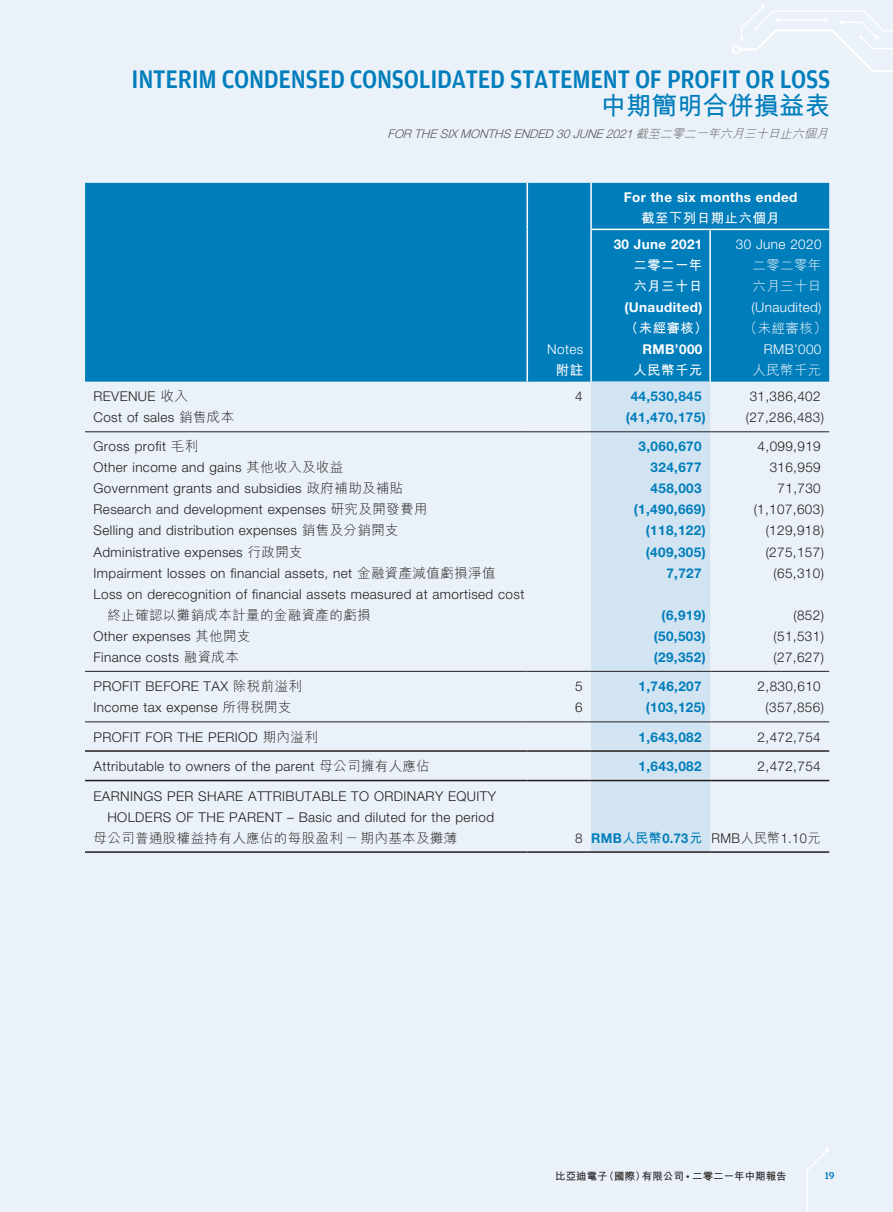
<style>
.page{position:relative;width:893px;height:1212px;background:#eaf1f8}
.page>*{position:absolute;margin:0;border:0;box-sizing:border-box;transform-origin:0 0}
.t1{font:500 27px "Amplitude";letter-spacing:-.01em;color:#007dbb;scale:.9 1}
.t2{font:700 25.5px "M Hei HK";color:#007dbb}
.t3{font:300 13.5px/21px "Helvetica Neue LT Std";letter-spacing:.03em;color:#231f20;text-align:right}
.t4{font:700 13.5px "Helvetica Neue LT Std";letter-spacing:.03em;color:#007dbb}
.t5{font:700 13.5px "Helvetica Neue LT Std";letter-spacing:.03em;color:#fff}
.t6{font:300 13.5px "M Hei HK";letter-spacing:.03em;color:#231f20}
.t7{font:700 13.5px/21px "M Hei HK";letter-spacing:.03em;color:#fff}
.t8{font:300 13.5px "Helvetica Neue LT Std";letter-spacing:.03em;color:#fff}
.t9{font:300 13.5px/21px "M Hei HK";letter-spacing:.03em;color:#fff}
.t10{font:italic 300 12px "Helvetica Neue LT Std";color:#57585a}
.t11{font:700 10.5px "M Hei HK";color:#231f20}
.t12{font:500 10.5px "Amplitude";color:#007dbb}
.s1{font-family:"M Hei HK"}
.s2{font-weight:700;color:#007dbb}
.s3{font-family:"M Hei HK";font-weight:700;color:#007dbb}
.s4{font-family:"Amplitude";font-weight:400}
</style>
<div class="page">
<svg style="left:731px;top:5px;width:162px;height:67px"></svg>
<svg style="left:807px;top:1148px;width:22px;height:64px"></svg>
<div style="left:85px;top:183px;width:744px;height:199px;background:#007dbb"></div>
<div style="left:591px;top:382px;width:119px;height:469px;background:#d2e4f1"></div>
<hr style="left:526px;top:183px;width:2px;height:21px;background:#fff">
<hr style="left:590px;top:183px;width:2px;height:21px;background:#fff">
<hr style="left:526px;top:204px;width:2px;height:21px;background:#fff">
<hr style="left:590px;top:204px;width:2px;height:21px;background:#fff">
<hr style="left:526px;top:229px;width:2px;height:22px;background:#fff">
<hr style="left:590px;top:230px;width:2px;height:21px;background:#fff">
<hr style="left:526px;top:251px;width:2px;height:42px;background:#fff">
<hr style="left:590px;top:251px;width:2px;height:42px;background:#fff">
<hr style="left:526px;top:293px;width:2px;height:21px;background:#fff">
<hr style="left:590px;top:293px;width:2px;height:21px;background:#fff">
<hr style="left:526px;top:314px;width:2px;height:21px;background:#fff">
<hr style="left:590px;top:314px;width:2px;height:21px;background:#fff">
<hr style="left:526px;top:335px;width:2px;height:21px;background:#fff">
<hr style="left:590px;top:335px;width:2px;height:21px;background:#fff">
<hr style="left:526px;top:356px;width:2px;height:21px;background:#fff">
<hr style="left:590px;top:356px;width:2px;height:21px;background:#fff">
<hr style="left:590px;top:229px;width:120px;height:1px;background:#fff">
<hr style="left:710px;top:229px;width:119px;height:1px;background:#fff">
<hr style="left:709px;top:230px;width:2px;height:21px;background:#fff">
<hr style="left:709px;top:251px;width:2px;height:42px;background:#fff">
<hr style="left:709px;top:293px;width:2px;height:21px;background:#fff">
<hr style="left:709px;top:314px;width:2px;height:21px;background:#fff">
<hr style="left:709px;top:335px;width:2px;height:21px;background:#fff">
<hr style="left:709px;top:356px;width:2px;height:21px;background:#fff">
<hr style="left:85px;top:431px;width:442px;height:1px;background:#231f20">
<hr style="left:527px;top:431px;width:64px;height:1px;background:#231f20">
<hr style="left:591px;top:431px;width:119px;height:1px;background:#231f20">
<hr style="left:710px;top:431px;width:119px;height:1px;background:#231f20">
<hr style="left:85px;top:671px;width:442px;height:1px;background:#231f20">
<hr style="left:527px;top:671px;width:64px;height:1px;background:#231f20">
<hr style="left:591px;top:671px;width:119px;height:1px;background:#231f20">
<hr style="left:710px;top:671px;width:119px;height:1px;background:#231f20">
<hr style="left:85px;top:721px;width:442px;height:1px;background:#231f20">
<hr style="left:527px;top:721px;width:64px;height:1px;background:#231f20">
<hr style="left:591px;top:721px;width:119px;height:1px;background:#231f20">
<hr style="left:710px;top:721px;width:119px;height:1px;background:#231f20">
<hr style="left:85px;top:750px;width:442px;height:2px;background:#231f20">
<hr style="left:527px;top:750px;width:64px;height:2px;background:#231f20">
<hr style="left:591px;top:750px;width:119px;height:2px;background:#231f20">
<hr style="left:710px;top:750px;width:119px;height:2px;background:#231f20">
<hr style="left:85px;top:780px;width:442px;height:1px;background:#231f20">
<hr style="left:527px;top:780px;width:64px;height:1px;background:#231f20">
<hr style="left:591px;top:780px;width:119px;height:1px;background:#231f20">
<hr style="left:710px;top:780px;width:119px;height:1px;background:#231f20">
<hr style="left:85px;top:851px;width:442px;height:2px;background:#231f20">
<hr style="left:527px;top:851px;width:64px;height:2px;background:#231f20">
<hr style="left:591px;top:851px;width:119px;height:2px;background:#231f20">
<hr style="left:710px;top:851px;width:119px;height:2px;background:#231f20">
<h1 class="t1" style="left:132px;top:64px;width:778px">INTERIM CONDENSED CONSOLIDATED STATEMENT OF PROFIT OR LOSS</h1>
<h2 class="t2" style="left:601px;top:87px;width:231px">中期簡明合併損益表</h2>
<p class="t10" style="left:388px;top:126px;width:445px">FOR THE SIXMONTHS ENDED 30JUNE 2021<span class="s1">截至二零二一年六月三十日止六個月</span></p>
<p class="t5" style="left:624px;top:189px;width:175px">For the six months ended</p>
<p class="t7" style="left:641px;top:207px;width:140px">截至下列日期止六個月</p>
<p class="t5" style="left:614px;top:236px;width:90px">30 June 2021</p>
<p class="t8" style="left:736px;top:236px;width:87px">30 June 2020</p>
<p class="t7" style="left:633px;top:254px;width:71px">二零二一年六月三十日</p>
<p class="t9" style="left:752px;top:255px;width:71px">二零二零年六月三十日</p>
<p class="t5" style="left:624px;top:299px;width:80px">(Unaudited)</p>
<p class="t8" style="left:751px;top:299px;width:72px">(Unaudited)</p>
<p class="t7" style="left:625px;top:317px;width:84px">（未經審核）</p>
<p class="t9" style="left:744px;top:318px;width:84px">（未經審核）</p>
<p class="t8" style="left:547px;top:341px;width:38px">Notes</p>
<p class="t5" style="left:642px;top:341px;width:62px">RMB’000</p>
<p class="t8" style="left:764px;top:341px;width:59px">RMB’000</p>
<p class="t7" style="left:556px;top:359px;width:29px">附註</p>
<p class="t7" style="left:633px;top:359px;width:71px">人民幣千元</p>
<p class="t9" style="left:752px;top:360px;width:71px">人民幣千元</p>
<p class="t3" style="left:94px;top:385px;width:96px">REVENUE <span class="s1">收入</span></p>
<p class="t3" style="left:575px;top:385px;width:9px">4</p>
<p class="t4" style="left:631px;top:388px;width:72px">44,530,845</p>
<p class="t3" style="left:750px;top:385px;width:72px">31,386,402</p>
<p class="t3" style="left:94px;top:406px;width:142px">Cost of sales <span class="s1">銷售成本</span></p>
<p class="t4" style="left:626px;top:409px;width:81px">(41,470,175)</p>
<p class="t3" style="left:746px;top:406px;width:80px">(27,286,483)</p>
<p class="t3" style="left:94px;top:436px;width:106px">Gross profit <span class="s1">毛利</span></p>
<p class="t4" style="left:639px;top:438px;width:65px">3,060,670</p>
<p class="t3" style="left:758px;top:436px;width:65px">4,099,919</p>
<p class="t3" style="left:94px;top:457px;width:251px">Other income and gains <span class="s1">其他收入及收益</span></p>
<p class="t4" style="left:651px;top:459px;width:53px">324,677</p>
<p class="t3" style="left:770px;top:457px;width:53px">316,959</p>
<p class="t3" style="left:94px;top:478px;width:311px">Government grants and subsidies <span class="s1">政府補助及補貼</span></p>
<p class="t4" style="left:651px;top:480px;width:53px">458,003</p>
<p class="t3" style="left:777px;top:478px;width:45px">71,730</p>
<p class="t3" style="left:94px;top:499px;width:335px">Research and development expenses <span class="s1">研究及開發費用</span></p>
<p class="t4" style="left:634px;top:501px;width:73px">(1,490,669)</p>
<p class="t3" style="left:754px;top:499px;width:72px">(1,107,603)</p>
<p class="t3" style="left:94px;top:520px;width:307px">Selling and distribution expenses <span class="s1">銷售及分銷開支</span></p>
<p class="t4" style="left:646px;top:522px;width:61px">(118,122)</p>
<p class="t3" style="left:766px;top:520px;width:60px">(129,918)</p>
<p class="t3" style="left:94px;top:541px;width:211px">Administrative expenses <span class="s1">行政開支</span></p>
<p class="t4" style="left:646px;top:543px;width:61px">(409,305)</p>
<p class="t3" style="left:766px;top:541px;width:60px">(275,157)</p>
<p class="t3" style="left:94px;top:562px;width:403px">Impairment losses on financial assets, net <span class="s1">金融資產減值虧損淨值</span></p>
<p class="t4" style="left:666px;top:564px;width:37px">7,727</p>
<p class="t3" style="left:773px;top:562px;width:52px">(65,310)</p>
<p class="t3" style="left:94px;top:583px;width:432px">Loss on derecognition of financial assets measured at amortised cost</p>
<p class="t6" style="left:107px;top:608px;width:265px">終止確認以攤銷成本計量的金融資產的虧損</p>
<p class="t4" style="left:662px;top:606px;width:46px">(6,919)</p>
<p class="t3" style="left:793px;top:604px;width:32px">(852)</p>
<p class="t3" style="left:94px;top:625px;width:159px">Other expenses <span class="s1">其他開支</span></p>
<p class="t4" style="left:654px;top:627px;width:53px">(50,503)</p>
<p class="t3" style="left:773px;top:625px;width:52px">(51,531)</p>
<p class="t3" style="left:94px;top:646px;width:147px">Finance costs <span class="s1">融資成本</span></p>
<p class="t4" style="left:654px;top:648px;width:53px">(29,352)</p>
<p class="t3" style="left:773px;top:646px;width:52px">(27,627)</p>
<p class="t3" style="left:94px;top:675px;width:210px">PROFIT BEFORE TAX <span class="s1">除稅前溢利</span></p>
<p class="t3" style="left:575px;top:675px;width:9px">5</p>
<p class="t4" style="left:639px;top:678px;width:65px">1,746,207</p>
<p class="t3" style="left:758px;top:675px;width:65px">2,830,610</p>
<p class="t3" style="left:94px;top:696px;width:200px">Income tax expense <span class="s1">所得稅開支</span></p>
<p class="t3" style="left:575px;top:696px;width:9px">6</p>
<p class="t4" style="left:646px;top:699px;width:61px">(103,125)</p>
<p class="t3" style="left:766px;top:696px;width:60px">(357,856)</p>
<p class="t3" style="left:94px;top:726px;width:226px">PROFIT FOR THE PERIOD <span class="s1">期內溢利</span></p>
<p class="t4" style="left:639px;top:728px;width:65px">1,643,082</p>
<p class="t3" style="left:758px;top:726px;width:65px">2,472,754</p>
<p class="t3" style="left:94px;top:755px;width:338px">Attributable to owners of the parent <span class="s1">母公司擁有人應佔</span></p>
<p class="t4" style="left:639px;top:758px;width:65px">1,643,082</p>
<p class="t3" style="left:758px;top:755px;width:65px">2,472,754</p>
<p class="t3" style="left:94px;top:785px;width:404px">EARNINGS PER SHARE ATTRIBUTABLE TO ORDINARY EQUITY<br>HOLDERS OF THE PARENT – Basic and diluted for the period</p>
<p class="t6" style="left:94px;top:831px;width:365px">母公司普通股權益持有人應佔的每股盈利－期內基本及攤薄</p>
<p class="t3" style="left:575px;top:827px;width:247px">8 <span class="s2">RMB</span><span class="s3">人民幣</span><span class="s2">0.73</span><span class="s3">元</span> RMB<span class="s1">人民幣</span>1.10<span class="s1">元</span></p>
<p class="t11" style="left:555px;top:1169px;width:233px">比亞迪電子（國際）有限公司 <span class="s4">•</span> 二零二一年中期報告</p>
<p class="t12" style="left:825px;top:1170px;width:12px">19</p>
</div>
